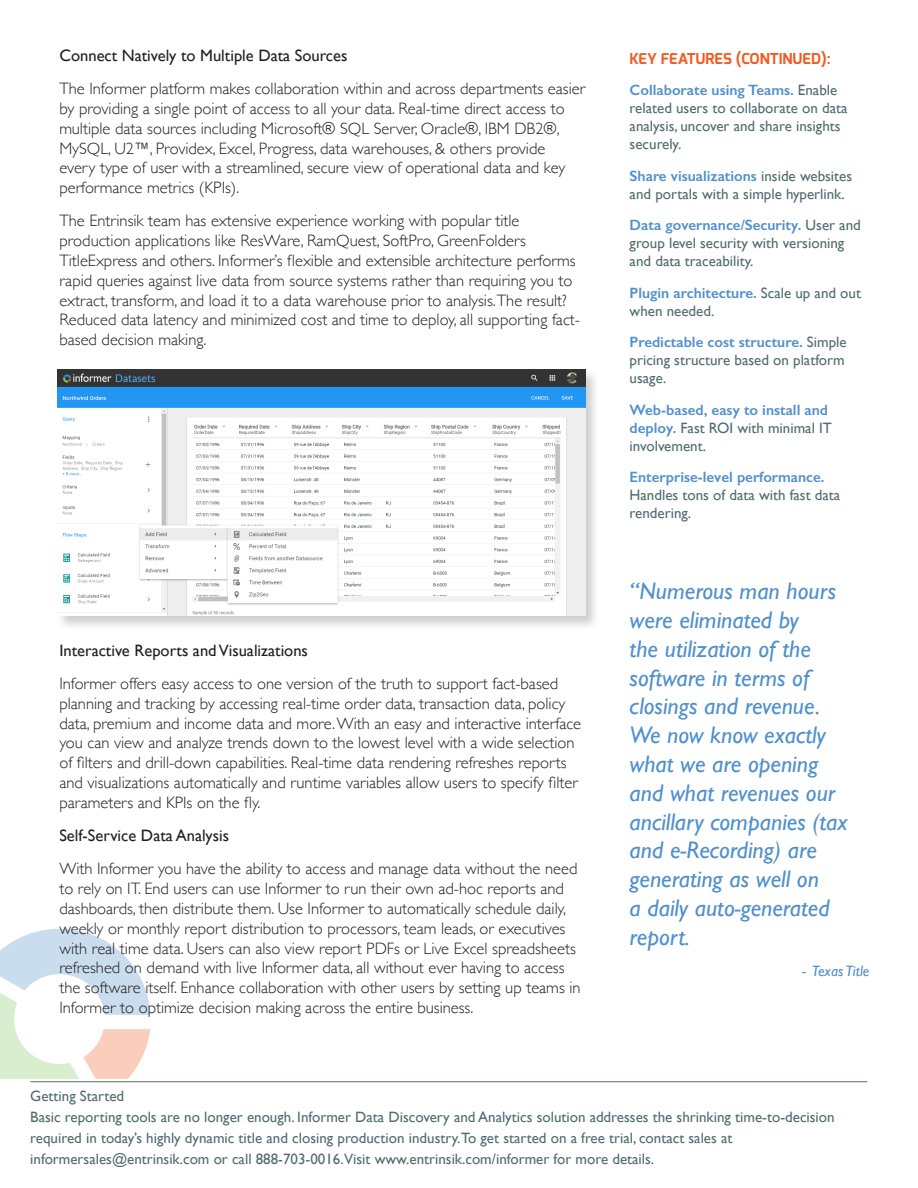
<style>
.page{position:relative;width:918px;height:1188px;background:#fff}
.page>*{position:absolute;margin:0;border:0;box-sizing:border-box;transform-origin:0 0}
.t1{font:italic 24px/28.8px "Gill Sans";color:#5090cc}
.body{font:300 16.5px/19.8px "Gill Sans";color:#231f20}
.body-2{font:16.5px "Gill Sans";color:#231f20}
.sidebar_body{font:15px/18px "Gill Sans";color:#516c6f}
.body-3{font:15px/21px "Gill Sans";color:#516c6f}
.sidebar_body-2{font:600 15px/18px "Gill Sans";color:#5090cc}
.t2{font:700 15px "Exo";color:#f25b21}
.t3{font:italic 15px "Gill Sans";color:#5090cc}
.s1{font-weight:600;color:#5090cc}
.s2{font-weight:400;color:#516c6f}
</style>
<div class="page">
<svg style="left:0;top:929px;width:151px;height:150px"></svg>
<div style="left:56px;top:368px;width:544px;height:263px;background:#231f20;opacity:.22"></div>
<img style="left:57px;top:370px;width:528px;height:246px">
<hr style="left:30px;top:1081px;width:837px;height:1px;background:#516c6f">
<p class="body-2" style="left:59px;top:46px;width:290px">Connect Natively to Multiple Data Sources</p>
<p class="body" style="left:59px;top:78px;width:527px">The Informer platform makes collaboration within and across departments easier by providing a single point of access to all your data. Real-time direct access to multiple data sources including Microsoft® SQL Server, Oracle®, IBM DB2®, MySQL, U2™, Providex, Excel, Progress, data warehouses, &amp; others provide every type of user with a streamlined, secure view of operational data and key performance metrics (KPIs).</p>
<p class="body" style="left:59px;top:210px;width:522px">The Entrinsik team has extensive experience working with popular title production applications like ResWare, RamQuest, SoftPro, GreenFolders TitleExpress and others. Informer’s flexible and extensible architecture performs rapid queries against live data from source systems rather than requiring you to extract, transform, and load it to a data warehouse prior to analysis.The result?<br>Reduced data latency and minimized cost and time to deploy, all supporting fact&shy;based decision making.</p>
<p class="body-2" style="left:59px;top:640px;width:250px">Interactive Reports and Visualizations</p>
<p class="body" style="left:59px;top:673px;width:523px">Informer offers easy access to one version of the truth to support fact-based planning and tracking by accessing real-time order data, transaction data, policy data, premium and income data and more. With an easy and interactive interface you can view and analyze trends down to the lowest level with a wide selection of filters and drill-down capabilities. Real-time data rendering refreshes reports and visualizations automatically and runtime variables allow users to specify filter parameters and KPIs on the fly.</p>
<p class="body-2" style="left:59px;top:826px;width:171px">Self-Service Data Analysis</p>
<p class="body" style="left:59px;top:858px;width:523px">With Informer you have the ability to access and manage data without the need to rely on IT. End users can use Informer to run their own ad-hoc reports and dashboards, then distribute them. Use Informer to automatically schedule daily, weekly or monthly report distribution to processors, team leads, or executives with real time data. Users can also view report PDFs or Live Excel spreadsheets refreshed on demand with live Informer data, all without ever having to access the software itself. Enhance collaboration with other users by setting up teams in Informer to optimize decision making across the entire business.</p>
<p class="t2" style="left:630px;top:49px;width:202px">KEY FEATURES (CONTINUED):</p>
<p class="sidebar_body" style="left:630px;top:81px;width:220px"><span class="s1">Collaborate using Teams.</span> Enable related users to collaborate on data analysis, uncover and share insights securely.</p>
<p class="sidebar_body" style="left:630px;top:166px;width:224px"><span class="s1">Share visualizations</span> inside websites and portals with a simple hyperlink.</p>
<p class="sidebar_body" style="left:630px;top:216px;width:233px"><span class="s1">Data governance/Security.</span> User and group level security with versioning and data traceability.</p>
<p class="sidebar_body" style="left:630px;top:283px;width:233px"><span class="s1">Plugin architecture.</span> Scale up and out when needed.</p>
<p class="sidebar_body" style="left:630px;top:333px;width:219px"><span class="s1">Predictable cost structure.</span> Simple pricing structure based on platform usage.</p>
<p class="sidebar_body-2" style="left:630px;top:400px;width:204px">Web-based, easy to install and deploy. <span class="s2">Fast ROI with minimal IT involvement.</span></p>
<p class="sidebar_body" style="left:630px;top:468px;width:212px"><span class="s1">Enterprise-level performance.<br></span>Handles tons of data with fast data rendering.</p>
<p class="t1" style="left:630px;top:577px;width:220px">“Numerous man hours were eliminated by<br>the utilization of the software in terms of closings and revenue.<br>We now know exactly what we are opening and what revenues our ancillary companies (tax and e-Recording) are generating as well on<br>a daily auto-generated report.</p>
<p class="t3" style="left:802px;top:963px;width:69px">- Texas Title</p>
<p class="body-3" style="left:30px;top:1086px;width:95px">Getting Started</p>
<p class="body-3" style="left:30px;top:1107px;width:806px">Basic reporting tools are no longer enough. Informer Data Discovery and Analytics solution addresses the shrinking time-to-decision required in today’s highly dynamic title and closing production industry.To get started on a free trial, contact sales at</p>
<p class="body-3" style="left:30px;top:1149px;width:625px">informersales@entrinsik.com or call 888-703-0016.Visit www.entrinsik.com/informer for more details.</p>
</div>
